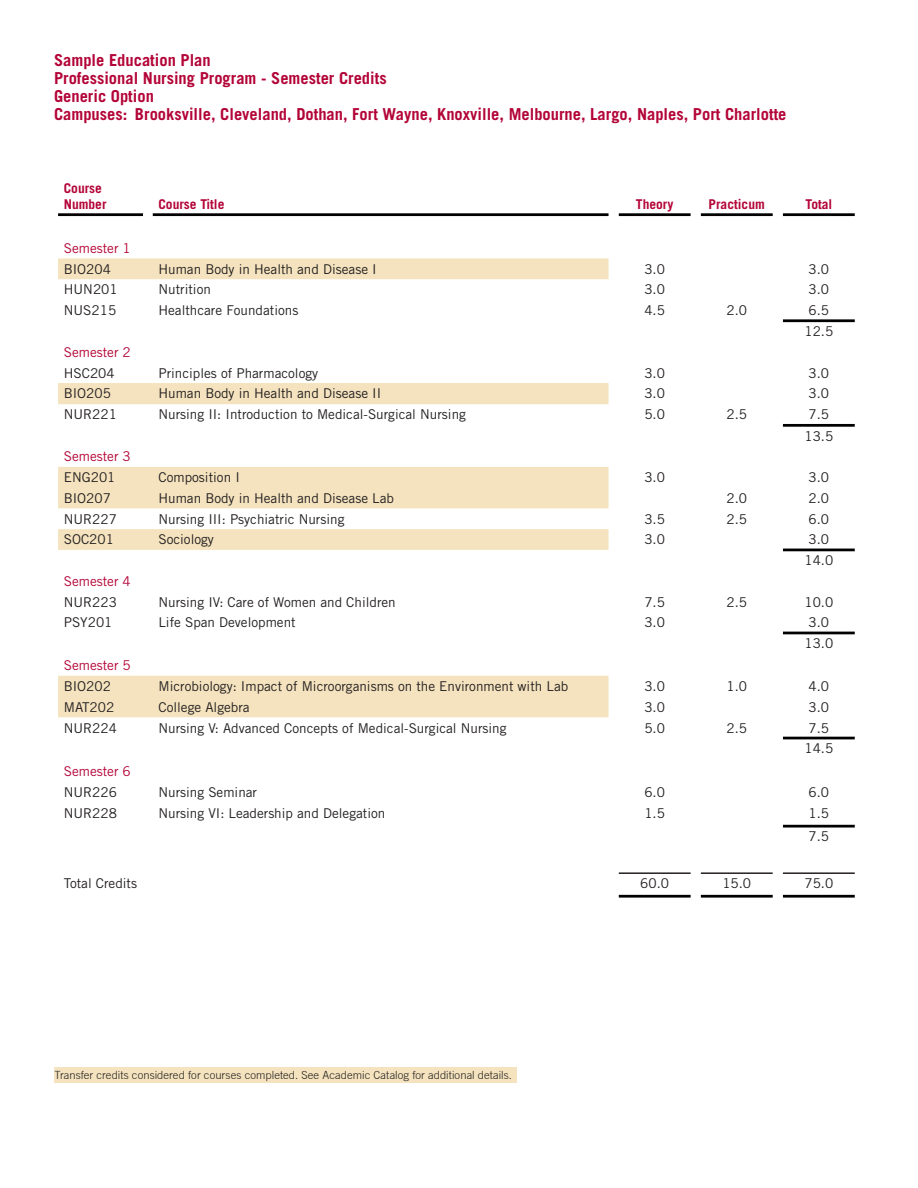
<style>
.page{position:relative;width:918px;height:1188px;background:#fff}
.page>*{position:absolute;margin:0;border:0;box-sizing:border-box;transform-origin:0 0}
.t1{font:700 16.5px "Trade Gothic LT Pro";color:#b30437}
.t2{font:13.5px "Trade Gothic LT Pro";color:#231f20}
.t3{font:13.5px "Trade Gothic LT Pro";color:#b30437}
.t4{font:700 13.5px "Trade Gothic LT Pro";color:#b30437}
.Footnote_text{font:300 11.25px "Trade Gothic";letter-spacing:.005em;color:#231f20}
</style>
<div class="page">
<div style="left:54px;top:1068px;width:462px;height:15px;background:#f4e3be"></div>
<svg style="left:58px;top:258px;width:551px;height:459px"></svg>
<hr style="left:783px;top:319px;width:72px;height:3px;background:#000">
<hr style="left:783px;top:424px;width:72px;height:3px;background:#000">
<hr style="left:783px;top:549px;width:72px;height:2px;background:#000">
<hr style="left:783px;top:632px;width:72px;height:2px;background:#000">
<hr style="left:783px;top:737px;width:72px;height:2px;background:#000">
<hr style="left:783px;top:825px;width:72px;height:3px;background:#000">
<hr style="left:619px;top:895px;width:72px;height:3px;background:#000">
<hr style="left:701px;top:895px;width:72px;height:3px;background:#000">
<hr style="left:783px;top:895px;width:72px;height:3px;background:#000">
<hr style="left:58px;top:213px;width:85px;height:3px;background:#000">
<hr style="left:153px;top:213px;width:456px;height:3px;background:#000">
<hr style="left:619px;top:213px;width:72px;height:3px;background:#000">
<hr style="left:701px;top:213px;width:72px;height:3px;background:#000">
<hr style="left:783px;top:213px;width:72px;height:3px;background:#000">
<hr style="left:619px;top:872px;width:72px;height:2px;background:#231f20">
<hr style="left:701px;top:872px;width:72px;height:2px;background:#231f20">
<hr style="left:783px;top:872px;width:72px;height:2px;background:#231f20">
<p class="t1" style="left:54px;top:50px;width:158px">Sample Education Plan</p>
<p class="t1" style="left:54px;top:68px;width:334px">Professional Nursing Program - Semester Credits</p>
<p class="t1" style="left:54px;top:86px;width:101px">Generic Option</p>
<p class="t1" style="left:54px;top:104px;width:734px">Campuses: Brooksville, Cleveland, Dothan, Fort Wayne, Knoxville, Melbourne, Largo, Naples, Port Charlotte</p>
<p class="t4" style="left:64px;top:180px;width:40px">Course</p>
<p class="t4" style="left:64px;top:196px;width:44px">Number</p>
<p class="t4" style="left:158px;top:196px;width:68px">Course Title</p>
<p class="t4" style="left:636px;top:196px;width:39px">Theory</p>
<p class="t4" style="left:709px;top:196px;width:58px">Practicum</p>
<p class="t4" style="left:805px;top:196px;width:29px">Total</p>
<p class="t3" style="left:64px;top:240px;width:69px">Semester 1</p>
<p class="t2" style="left:64px;top:261px;width:49px">BIO204</p>
<p class="t2" style="left:158px;top:261px;width:220px">Human Body in Health and Disease I</p>
<p class="t2" style="left:644px;top:261px;width:22px">3.0</p>
<p class="t2" style="left:809px;top:261px;width:22px">3.0</p>
<p class="t2" style="left:64px;top:282px;width:55px">HUN201</p>
<p class="t2" style="left:158px;top:282px;width:54px">Nutrition</p>
<p class="t2" style="left:644px;top:282px;width:22px">3.0</p>
<p class="t2" style="left:809px;top:282px;width:22px">3.0</p>
<p class="t2" style="left:64px;top:302px;width:54px">NUS215</p>
<p class="t2" style="left:158px;top:302px;width:141px">Healthcare Foundations</p>
<p class="t2" style="left:644px;top:302px;width:22px">4.5</p>
<p class="t2" style="left:726px;top:302px;width:22px">2.0</p>
<p class="t2" style="left:809px;top:302px;width:22px">6.5</p>
<p class="t2" style="left:804px;top:323px;width:30px">12.5</p>
<p class="t3" style="left:64px;top:344px;width:69px">Semester 2</p>
<p class="t2" style="left:64px;top:365px;width:52px">HSC204</p>
<p class="t2" style="left:158px;top:365px;width:161px">Principles of Pharmacology</p>
<p class="t2" style="left:644px;top:365px;width:22px">3.0</p>
<p class="t2" style="left:809px;top:365px;width:22px">3.0</p>
<p class="t2" style="left:64px;top:385px;width:49px">BIO205</p>
<p class="t2" style="left:158px;top:385px;width:224px">Human Body in Health and Disease II</p>
<p class="t2" style="left:644px;top:385px;width:22px">3.0</p>
<p class="t2" style="left:809px;top:385px;width:22px">3.0</p>
<p class="t2" style="left:64px;top:406px;width:55px">NUR221</p>
<p class="t2" style="left:158px;top:406px;width:309px">Nursing II: Introduction to Medical-Surgical Nursing</p>
<p class="t2" style="left:644px;top:406px;width:22px">5.0</p>
<p class="t2" style="left:726px;top:406px;width:22px">2.5</p>
<p class="t2" style="left:809px;top:406px;width:22px">7.5</p>
<p class="t2" style="left:804px;top:428px;width:30px">13.5</p>
<p class="t3" style="left:64px;top:448px;width:69px">Semester 3</p>
<p class="t2" style="left:64px;top:469px;width:53px">ENG201</p>
<p class="t2" style="left:158px;top:469px;width:83px">Composition I</p>
<p class="t2" style="left:644px;top:469px;width:22px">3.0</p>
<p class="t2" style="left:809px;top:469px;width:22px">3.0</p>
<p class="t2" style="left:64px;top:490px;width:49px">BIO207</p>
<p class="t2" style="left:158px;top:490px;width:237px">Human Body in Health and Disease Lab</p>
<p class="t2" style="left:726px;top:490px;width:22px">2.0</p>
<p class="t2" style="left:809px;top:490px;width:22px">2.0</p>
<p class="t2" style="left:64px;top:511px;width:55px">NUR227</p>
<p class="t2" style="left:158px;top:511px;width:187px">Nursing III: Psychiatric Nursing</p>
<p class="t2" style="left:644px;top:511px;width:22px">3.5</p>
<p class="t2" style="left:726px;top:511px;width:22px">2.5</p>
<p class="t2" style="left:809px;top:511px;width:22px">6.0</p>
<p class="t2" style="left:64px;top:531px;width:52px">SOC201</p>
<p class="t2" style="left:158px;top:531px;width:57px">Sociology</p>
<p class="t2" style="left:644px;top:531px;width:22px">3.0</p>
<p class="t2" style="left:809px;top:531px;width:22px">3.0</p>
<p class="t2" style="left:804px;top:552px;width:30px">14.0</p>
<p class="t3" style="left:64px;top:573px;width:69px">Semester 4</p>
<p class="t2" style="left:64px;top:594px;width:55px">NUR223</p>
<p class="t2" style="left:158px;top:594px;width:239px">Nursing IV: Care of Women and Children</p>
<p class="t2" style="left:644px;top:594px;width:22px">7.5</p>
<p class="t2" style="left:726px;top:594px;width:22px">2.5</p>
<p class="t2" style="left:804px;top:594px;width:30px">10.0</p>
<p class="t2" style="left:64px;top:615px;width:50px">PSY201</p>
<p class="t2" style="left:158px;top:615px;width:139px">Life Span Development</p>
<p class="t2" style="left:644px;top:615px;width:22px">3.0</p>
<p class="t2" style="left:809px;top:615px;width:22px">3.0</p>
<p class="t2" style="left:804px;top:635px;width:30px">13.0</p>
<p class="t3" style="left:64px;top:657px;width:69px">Semester 5</p>
<p class="t2" style="left:64px;top:678px;width:49px">BIO202</p>
<p class="t2" style="left:158px;top:678px;width:411px">Microbiology: Impact of Microorganisms on the Environment with Lab</p>
<p class="t2" style="left:644px;top:678px;width:22px">3.0</p>
<p class="t2" style="left:726px;top:678px;width:22px">1.0</p>
<p class="t2" style="left:809px;top:678px;width:22px">4.0</p>
<p class="t2" style="left:64px;top:699px;width:52px">MAT202</p>
<p class="t2" style="left:158px;top:699px;width:93px">College Algebra</p>
<p class="t2" style="left:644px;top:699px;width:22px">3.0</p>
<p class="t2" style="left:809px;top:699px;width:22px">3.0</p>
<p class="t2" style="left:64px;top:720px;width:55px">NUR224</p>
<p class="t2" style="left:158px;top:720px;width:350px">Nursing V: Advanced Concepts of Medical-Surgical Nursing</p>
<p class="t2" style="left:644px;top:720px;width:22px">5.0</p>
<p class="t2" style="left:726px;top:720px;width:22px">2.5</p>
<p class="t2" style="left:809px;top:720px;width:22px">7.5</p>
<p class="t2" style="left:804px;top:740px;width:30px">14.5</p>
<p class="t3" style="left:64px;top:763px;width:69px">Semester 6</p>
<p class="t2" style="left:64px;top:784px;width:55px">NUR226</p>
<p class="t2" style="left:158px;top:784px;width:100px">Nursing Seminar</p>
<p class="t2" style="left:644px;top:784px;width:22px">6.0</p>
<p class="t2" style="left:809px;top:784px;width:22px">6.0</p>
<p class="t2" style="left:64px;top:805px;width:55px">NUR228</p>
<p class="t2" style="left:158px;top:805px;width:228px">Nursing VI: Leadership and Delegation</p>
<p class="t2" style="left:644px;top:805px;width:22px">1.5</p>
<p class="t2" style="left:809px;top:805px;width:22px">1.5</p>
<p class="t2" style="left:809px;top:828px;width:22px">7.5</p>
<p class="t2" style="left:64px;top:875px;width:75px">Total Credits</p>
<p class="t2" style="left:640px;top:875px;width:30px">60.0</p>
<p class="t2" style="left:722px;top:875px;width:30px">15.0</p>
<p class="t2" style="left:804px;top:875px;width:30px">75.0</p>
<p class="Footnote_text" style="left:55px;top:1068px;width:459px">Transfer credits considered for courses completed. See Academic Catalog for additional details.</p>
</div>
